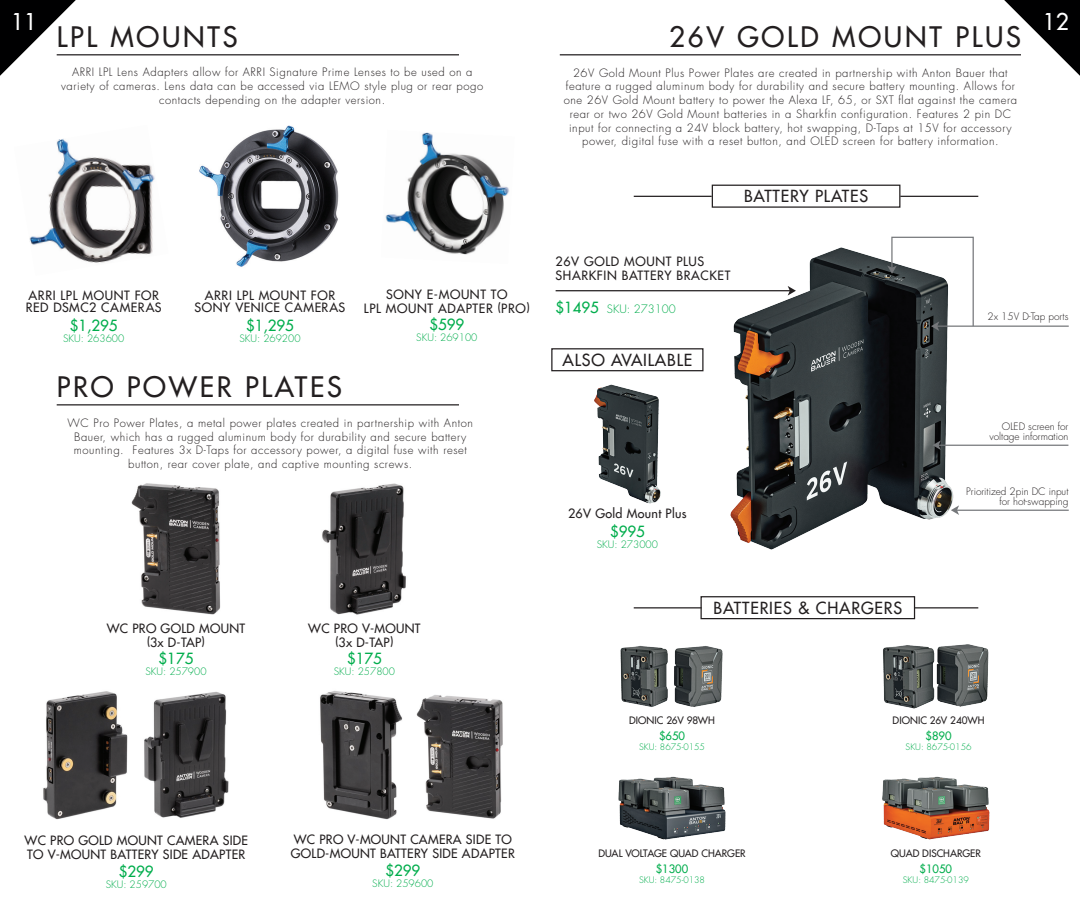
<style>
.page{position:relative;width:1080px;height:900px;background:#fff}
.page>*{position:absolute;margin:0;border:0;box-sizing:border-box;transform-origin:0 0}
.t1{font:500 27.5px "Futura Std";letter-spacing:.1em;color:#231f20}
.t2{font:500 22.5px "Futura Std";color:#fff}
.t3{font:500 16.25px "Futura Std";letter-spacing:.05em;color:#231f20}
.t4{font:500 15px "Futura Std";color:#00ad4c}
.t5{font:500 12.5px/13.8px "Futura Std";letter-spacing:.025em;color:#231f20}
.t6{font:500 12.5px/13.8px "Futura Std";letter-spacing:.05em;color:#231f20}
.t7{font:500 12.5px "Futura Std";letter-spacing:.045em;color:#231f20}
.t8{font:300 11.25px/13.8px "Futura Std";letter-spacing:.05em;color:#231f20;text-align:center}
.t9{font:500 11.25px "Futura Std";color:#00ad4c}
.t10{font:300 11.25px "Futura Std";color:#00ad4c}
.t11{font:300 10px/10px "Futura Std";color:#231f20;text-align:right}
.t12{font:300 10px "Futura Std";color:#00ad4c}
.t13{font:500 10px "Futura Std";letter-spacing:.005em;color:#231f20}
.t14{font:300 8.75px "Futura Std";color:#00ad4c}
.s1{font-size:11.25px}
.s2{font-weight:500;font-size:15px}
</style>
<div class="page">
<svg style="left:0;top:0;width:76px;height:76px"></svg>
<hr style="left:57px;top:54px;width:402px;height:1px;background:#231f20">
<hr style="left:57px;top:404px;width:402px;height:1px;background:#231f20">
<img style="left:29px;top:139px;width:126px;height:124px">
<img style="left:199px;top:125px;width:140px;height:142px">
<img style="left:385px;top:132px;width:124px;height:123px">
<img style="left:43px;top:691px;width:85px;height:129px">
<img style="left:144px;top:691px;width:85px;height:127px">
<img style="left:320px;top:691px;width:83px;height:129px">
<img style="left:416px;top:695px;width:87px;height:124px">
<img style="left:131px;top:483px;width:90px;height:132px">
<img style="left:322px;top:483px;width:84px;height:132px">
<svg style="left:1004px;top:0;width:76px;height:76px"></svg>
<hr style="left:560px;top:54px;width:461px;height:1px;background:#231f20">
<img style="left:620px;top:645px;width:103px;height:62px">
<img style="left:618px;top:776px;width:108px;height:64px">
<img style="left:883px;top:644px;width:106px;height:65px">
<img style="left:882px;top:776px;width:108px;height:64px">
<div style="left:701px;top:596px;width:214px;height:23px;border:1px solid #231f20"></div>
<hr style="left:914px;top:607px;width:64px;height:1px;background:#231f20">
<hr style="left:634px;top:607px;width:68px;height:1px;background:#231f20">
<img style="left:594px;top:384px;width:67px;height:120px">
<img style="left:700px;top:247px;width:288px;height:303px">
<svg style="left:933px;top:440px;width:8px;height:10px"></svg>
<hr style="left:937px;top:445px;width:131px;height:1px;background:#76787b">
<svg style="left:951px;top:505px;width:8px;height:10px"></svg>
<hr style="left:955px;top:510px;width:114px;height:1px;background:#76787b">
<hr style="left:935px;top:326px;width:134px;height:1px;background:#76787b">
<svg style="left:887px;top:236px;width:87px;height:95px"></svg>
<div style="left:551px;top:348px;width:153px;height:23px;border:1px solid #231f20"></div>
<div style="left:712px;top:185px;width:188px;height:23px;border:1px solid #231f20"></div>
<hr style="left:900px;top:196px;width:78px;height:1px;background:#231f20">
<hr style="left:634px;top:196px;width:78px;height:1px;background:#231f20">
<hr style="left:556px;top:290px;width:236px;height:1px;background:#231f20">
<svg style="left:788px;top:286px;width:8px;height:10px"></svg>
<p class="t2" style="left:11px;top:7px;width:28px">11</p>
<p class="t1" style="left:57px;top:20px;width:182px">LPL MOUNTS</p>
<p class="t8" style="left:61px;top:65px;width:424px">ARRI LPL Lens Adapters allow for ARRI Signature Prime Lenses to be used on a variety of cameras. Lens data can be accessed via LEMO style plug or rear pogo contacts depending on the adapter version.</p>
<p class="t6" style="left:29px;top:288px;width:132px">ARRI LPL MOUNT FOR</p>
<p class="t5" style="left:26px;top:301px;width:137px">RED DSMC2 CAMERAS</p>
<p class="t4" style="left:70px;top:316px;width:49px">$1,295</p>
<p class="t12" style="left:63px;top:333px;width:63px">SKU: 263600</p>
<p class="t6" style="left:205px;top:288px;width:132px">ARRI LPL MOUNT FOR</p>
<p class="t7" style="left:195px;top:300px;width:152px">SONY VENICE CAMERAS</p>
<p class="t4" style="left:246px;top:316px;width:49px">$1,295</p>
<p class="t12" style="left:239px;top:333px;width:63px">SKU: 269200</p>
<p class="t1" style="left:57px;top:370px;width:287px">PRO POWER PLATES</p>
<p class="t6" style="left:386px;top:287px;width:123px">SONY E-MOUNT TO</p>
<p class="t6" style="left:364px;top:301px;width:167px">LPL MOUNT ADAPTER <span class="s1">(</span>PRO<span class="s1">)</span></p>
<p class="t4" style="left:430px;top:315px;width:36px">$599</p>
<p class="t12" style="left:416px;top:332px;width:63px">SKU: 269100</p>
<p class="t8" style="left:68px;top:416px;width:407px">WC Pro Power Plates, a metal power plates created in partnership with Anton Bauer, which has a rugged aluminum body for durability and secure battery mounting. Features 3x D-Taps for accessory power, a digital fuse with reset button, rear cover plate, and captive mounting screws.</p>
<p class="t5" style="left:107px;top:621px;width:140px">WC PRO GOLD MOUNT</p>
<p class="t5" style="left:147px;top:635px;width:59px"><span class="s1">(</span>3x D-TAP<span class="s1">)</span></p>
<p class="t4" style="left:159px;top:649px;width:36px">$175</p>
<p class="t12" style="left:145px;top:666px;width:63px">SKU: 257900</p>
<p class="t5" style="left:308px;top:621px;width:114px">WC PRO V-MOUNT</p>
<p class="t5" style="left:335px;top:635px;width:59px"><span class="s1">(</span>3x D-TAP<span class="s1">)</span></p>
<p class="t4" style="left:347px;top:649px;width:36px">$175</p>
<p class="t12" style="left:334px;top:666px;width:63px">SKU: 257800</p>
<p class="t1" style="left:669px;top:20px;width:353px">26V GOLD MOUNT PLUS</p>
<p class="t8" style="left:564px;top:66px;width:455px">26V Gold Mount Plus Power Plates are created in partnership with Anton Bauer that feature a rugged aluminum body for durability and secure battery mounting. Allows for one 26V Gold Mount battery to power the Alexa LF, 65, or SXT flat against the camera rear or two 26V Gold Mount batteries in a Sharkfin configuration. Features 2 pin DC input for connecting a 24V block battery, hot swapping, D-Taps at 15V for accessory power, digital fuse with a reset button, and OLED screen for battery information.</p>
<p class="t3" style="left:744px;top:186px;width:126px">BATTERY PLATES</p>
<p class="t2" style="left:1043px;top:7px;width:28px">12</p>
<p class="t6" style="left:556px;top:255px;width:176px">26V GOLD MOUNT PLUS<br>SHARKFIN BATTERY BRACKET</p>
<p class="t10" style="left:556px;top:302px;width:122px"><span class="s2">$1495</span> SKU: 273100</p>
<p class="t3" style="left:563px;top:350px;width:131px">ALSO AVAILABLE</p>
<p class="t5" style="left:568px;top:507px;width:120px">26V Gold Mount Plus</p>
<p class="t4" style="left:610px;top:522px;width:36px">$995</p>
<p class="t12" style="left:597px;top:539px;width:63px">SKU: 273000</p>
<p class="t3" style="left:714px;top:598px;width:190px">BATTERIES &amp; CHARGERS</p>
<p class="t11" style="left:988px;top:312px;width:82px">2x 15V D-Tap ports</p>
<p class="t11" style="left:989px;top:422px;width:80px">OLED screen for voltage information</p>
<p class="t11" style="left:966px;top:486px;width:104px">Prioritized 2pin DC input for hot-swapping</p>
<p class="t13" style="left:629px;top:714px;width:87px">DIONIC 26V 98WH</p>
<p class="t9" style="left:659px;top:729px;width:28px">$650</p>
<p class="t14" style="left:639px;top:742px;width:68px">SKU: 8675-0155</p>
<p class="t13" style="left:893px;top:714px;width:93px">DIONIC 26V 240WH</p>
<p class="t9" style="left:926px;top:729px;width:28px">$890</p>
<p class="t14" style="left:906px;top:742px;width:68px">SKU: 8675-0156</p>
<p class="t5" style="left:25px;top:834px;width:225px">WC PRO GOLD MOUNT CAMERA SIDE<br>TO V-MOUNT BATTERY SIDE ADAPTER</p>
<p class="t4" style="left:119px;top:862px;width:36px">$299</p>
<p class="t12" style="left:106px;top:878px;width:63px">SKU: 259700</p>
<p class="t5" style="left:291px;top:833px;width:226px">WC PRO V-MOUNT CAMERA SIDE TO<br>GOLD-MOUNT BATTERY SIDE ADAPTER</p>
<p class="t4" style="left:386px;top:861px;width:36px">$299</p>
<p class="t12" style="left:372px;top:877px;width:63px">SKU: 259600</p>
<p class="t13" style="left:598px;top:847px;width:149px">DUAL VOLTAGE QUAD CHARGER</p>
<p class="t9" style="left:656px;top:862px;width:34px">$1300</p>
<p class="t14" style="left:639px;top:874px;width:68px">SKU: 8475-0138</p>
<p class="t13" style="left:891px;top:847px;width:92px">QUAD DISCHARGER</p>
<p class="t9" style="left:920px;top:862px;width:34px">$1050</p>
<p class="t14" style="left:903px;top:874px;width:68px">SKU: 8475-0139</p>
</div>
